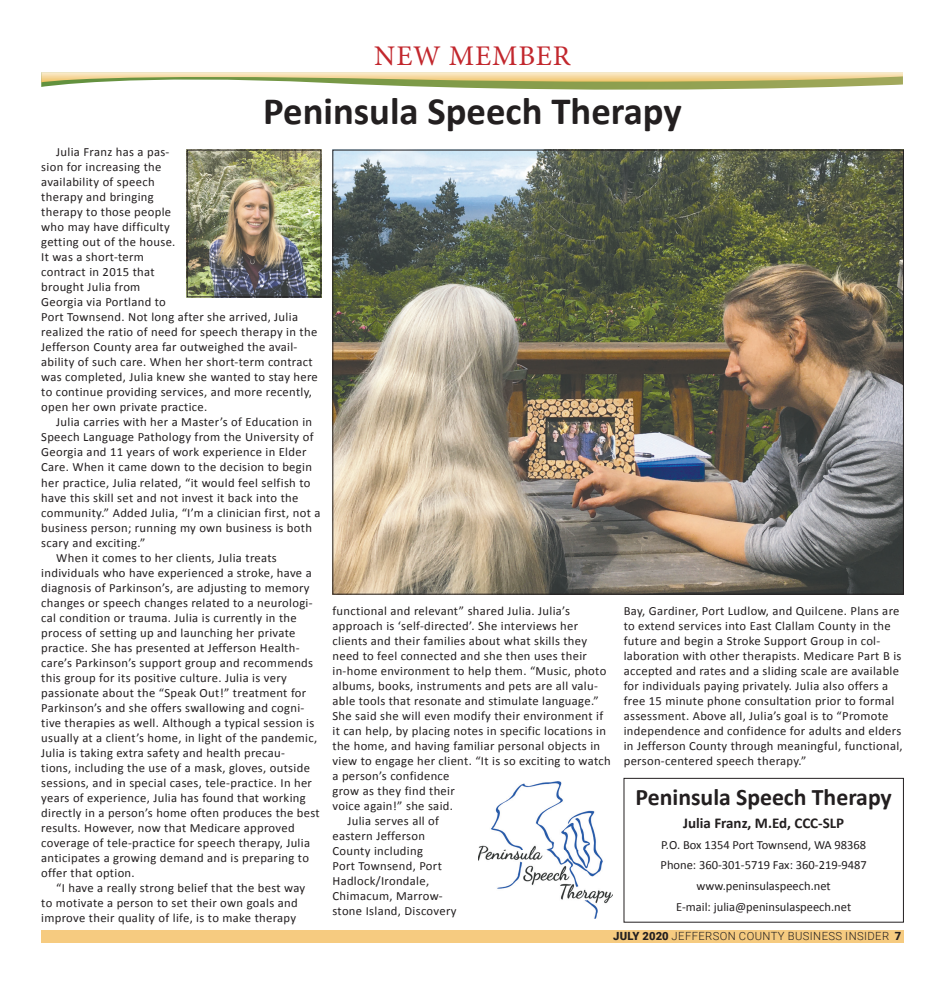
<style>
.page{position:relative;width:945px;height:990px;background:#fff}
.page>*{position:absolute;margin:0;border:0;box-sizing:border-box;transform-origin:0 0}
.t1{font:700 38.75px "Calibri";color:#231f20}
.t2{font:28.5px "Minion Pro";letter-spacing:.03em;color:#c2272d}
.t3{font:700 23.75px "Calibri";color:#231f20}
.t4{font:700 15px "Calibri";color:#231f20}
.t5{font:12.5px/15px "Calibri";letter-spacing:.025em;color:#231f20}
.t6{font:12.5px/20.6px "Calibri";color:#231f20;text-align:center}
.t7{font:300 11.25px "Roboto";letter-spacing:.035em;color:#231f20}
.s1{font-weight:900}
</style>
<div class="page">
<div style="left:41px;top:930px;width:863px;height:12px;background:#f6cb80"></div>
<svg style="left:41px;top:72px;width:862px;height:18px"></svg>
<div style="left:624px;top:778px;width:280px;height:144px;border:1px solid #231f20"></div>
<img style="left:334px;top:152px;width:568px;height:441px">
<img style="left:478px;top:782px;width:134px;height:137px">
<img style="left:189px;top:152px;width:130px;height:143px">
<div style="left:187px;top:150px;width:134px;height:147px;border:1px solid #231f20"></div>
<h2 class="t2" style="left:374px;top:36px;width:198px">NEW MEMBER</h2>
<h1 class="t1" style="left:263px;top:87px;width:420px">Peninsula Speech Therapy</h1>
<p class="t5" style="left:41px;top:144px;width:278px;text-indent:15px">Julia Franz has a pas-<br>sion for increasing the<br>availability of speech<br>therapy and bringing<br>therapy to those people<br>who may have difficulty<br>getting out of the house.<br>It was a short-term<br>contract in 2015 that<br>brought Julia from<br>Georgia via Portland to<br>Port Townsend. Not long after she arrived, Julia realized the ratio of need for speech therapy in the<br>Jefferson County area far outweighed the avail&shy;ability of such care. When her short-term contract was completed, Julia knew she wanted to stay here to continue providing services, and more recently, open her own private practice.</p>
<p class="t5" style="left:56px;top:414px;width:257px">Julia carries with her a Master’s of Education in</p>
<p class="t5" style="left:41px;top:429px;width:274px">Speech Language Pathology from the University of</p>
<p class="t5" style="left:41px;top:444px;width:267px">Georgia and 11 years of work experience in Elder</p>
<p class="t5" style="left:41px;top:459px;width:272px">Care. When it came down to the decision to begin</p>
<p class="t5" style="left:41px;top:474px;width:271px">her practice, Julia related, “it would feel selfish to</p>
<p class="t5" style="left:41px;top:489px;width:259px">have this skill set and not invest it back into the</p>
<p class="t5" style="left:41px;top:504px;width:281px">community.” Added Julia, “I’m a clinician first, not a</p>
<p class="t5" style="left:41px;top:519px;width:272px">business person; running my own business is both</p>
<p class="t5" style="left:41px;top:534px;width:106px">scary and exciting.”</p>
<p class="t5" style="left:56px;top:549px;width:222px">When it comes to her clients, Julia treats</p>
<p class="t5" style="left:41px;top:564px;width:272px">individuals who have experienced a stroke, have a</p>
<p class="t5" style="left:41px;top:579px;width:270px">diagnosis of Parkinson’s, are adjusting to memory</p>
<p class="t5" style="left:41px;top:594px;width:273px">changes or speech changes related to a neurologi-</p>
<p class="t5" style="left:41px;top:609px;width:257px">cal condition or trauma. Julia is currently in the</p>
<p class="t5" style="left:41px;top:624px;width:256px">process of setting up and launching her private</p>
<p class="t5" style="left:41px;top:639px;width:260px">practice. She has presented at Jefferson Health-</p>
<p class="t5" style="left:41px;top:654px;width:273px">care’s Parkinson’s support group and recommends</p>
<p class="t5" style="left:41px;top:669px;width:247px">this group for its positive culture. Julia is very</p>
<p class="t5" style="left:41px;top:684px;width:267px">passionate about the “Speak Out!” treatment for</p>
<p class="t5" style="left:41px;top:699px;width:265px">Parkinson’s and she offers swallowing and cogni-</p>
<p class="t5" style="left:41px;top:714px;width:275px">tive therapies as well. Although a typical session is</p>
<p class="t5" style="left:41px;top:729px;width:278px">usually at a client’s home, in light of the pandemic,</p>
<p class="t5" style="left:41px;top:744px;width:245px">Julia is taking extra safety and health precau-</p>
<p class="t5" style="left:41px;top:760px;width:270px">tions, including the use of a mask, gloves, outside</p>
<p class="t5" style="left:41px;top:775px;width:272px">sessions, and in special cases, tele-practice. In her</p>
<p class="t5" style="left:41px;top:790px;width:266px">years of experience, Julia has found that working</p>
<p class="t5" style="left:41px;top:805px;width:280px">directly in a person’s home often produces the best</p>
<p class="t5" style="left:41px;top:820px;width:255px">results. However, now that Medicare approved</p>
<p class="t5" style="left:41px;top:835px;width:270px">coverage of tele-practice for speech therapy, Julia</p>
<p class="t5" style="left:41px;top:850px;width:269px">anticipates a growing demand and is preparing to</p>
<p class="t5" style="left:41px;top:865px;width:95px">offer that option.</p>
<p class="t5" style="left:56px;top:880px;width:251px">“I have a really strong belief that the best way</p>
<p class="t5" style="left:41px;top:895px;width:258px">to motivate a person to set their own goals and</p>
<p class="t5" style="left:41px;top:910px;width:256px">improve their quality of life, is to make therapy</p>
<p class="t5" style="left:332px;top:603px;width:239px">functional and relevant” shared Julia. Julia’s</p>
<p class="t5" style="left:332px;top:618px;width:247px">approach is ‘self-directed’. She interviews her</p>
<p class="t5" style="left:332px;top:633px;width:256px">clients and their families about what skills they</p>
<p class="t5" style="left:332px;top:648px;width:256px">need to feel connected and she then uses their</p>
<p class="t5" style="left:332px;top:663px;width:275px">in-home environment to help them. “Music, photo</p>
<p class="t5" style="left:332px;top:678px;width:267px">albums, books, instruments and pets are all valu-</p>
<p class="t5" style="left:332px;top:693px;width:268px">able tools that resonate and stimulate language.”</p>
<p class="t5" style="left:332px;top:708px;width:272px">She said she will even modify their environment if</p>
<p class="t5" style="left:332px;top:723px;width:275px">it can help, by placing notes in specific locations in</p>
<p class="t5" style="left:332px;top:738px;width:269px">the home, and having familiar personal objects in</p>
<p class="t5" style="left:332px;top:753px;width:280px">view to engage her client. “It is so exciting to watch</p>
<p class="t5" style="left:332px;top:768px;width:119px">a person’s confidence</p>
<p class="t5" style="left:332px;top:783px;width:124px">grow as they find their</p>
<p class="t5" style="left:332px;top:798px;width:122px">voice again!” she said.</p>
<p class="t5" style="left:347px;top:813px;width:93px">Julia serves all of</p>
<p class="t5" style="left:332px;top:828px;width:94px">eastern Jefferson</p>
<p class="t5" style="left:332px;top:843px;width:92px">County including</p>
<p class="t5" style="left:332px;top:858px;width:111px">Port Townsend, Port</p>
<p class="t5" style="left:332px;top:873px;width:98px">Hadlock/Irondale,</p>
<p class="t5" style="left:332px;top:888px;width:112px">Chimacum, Marrow-</p>
<p class="t5" style="left:332px;top:903px;width:126px">stone Island, Discovery</p>
<p class="t5" style="left:624px;top:603px;width:281px">Bay, Gardiner, Port Ludlow, and Quilcene. Plans are to extend services into East Clallam County in the future and begin a Stroke Support Group in col&shy;laboration with other therapists. Medicare Part B is accepted and rates and a sliding scale are available for individuals paying privately. Julia also offers a free 15 minute phone consultation prior to formal assessment. Above all, Julia’s goal is to “Promote independence and confidence for adults and elders in Jefferson County through meaningful, functional, person-centered speech therapy.”</p>
<h3 class="t3" style="left:636px;top:782px;width:258px">Peninsula Speech Therapy</h3>
<p class="t4" style="left:683px;top:814px;width:163px">Julia Franz, M.Ed, CCC-SLP</p>
<p class="t6" style="left:661px;top:834px;width:208px">P.O. Box 1354 Port Townsend, WA 98368<br>Phone: 360-301-5719 Fax: 360-219-9487 www.peninsulaspeech.net<br>E-mail: julia@peninsulaspeech.net</p>
<p class="t7" style="left:613px;top:928px;width:290px"><span class="s1">JULY 2020</span> JEFFERSON COUNTY BUSINESS INSIDER <span class="s1">7</span></p>
</div>
